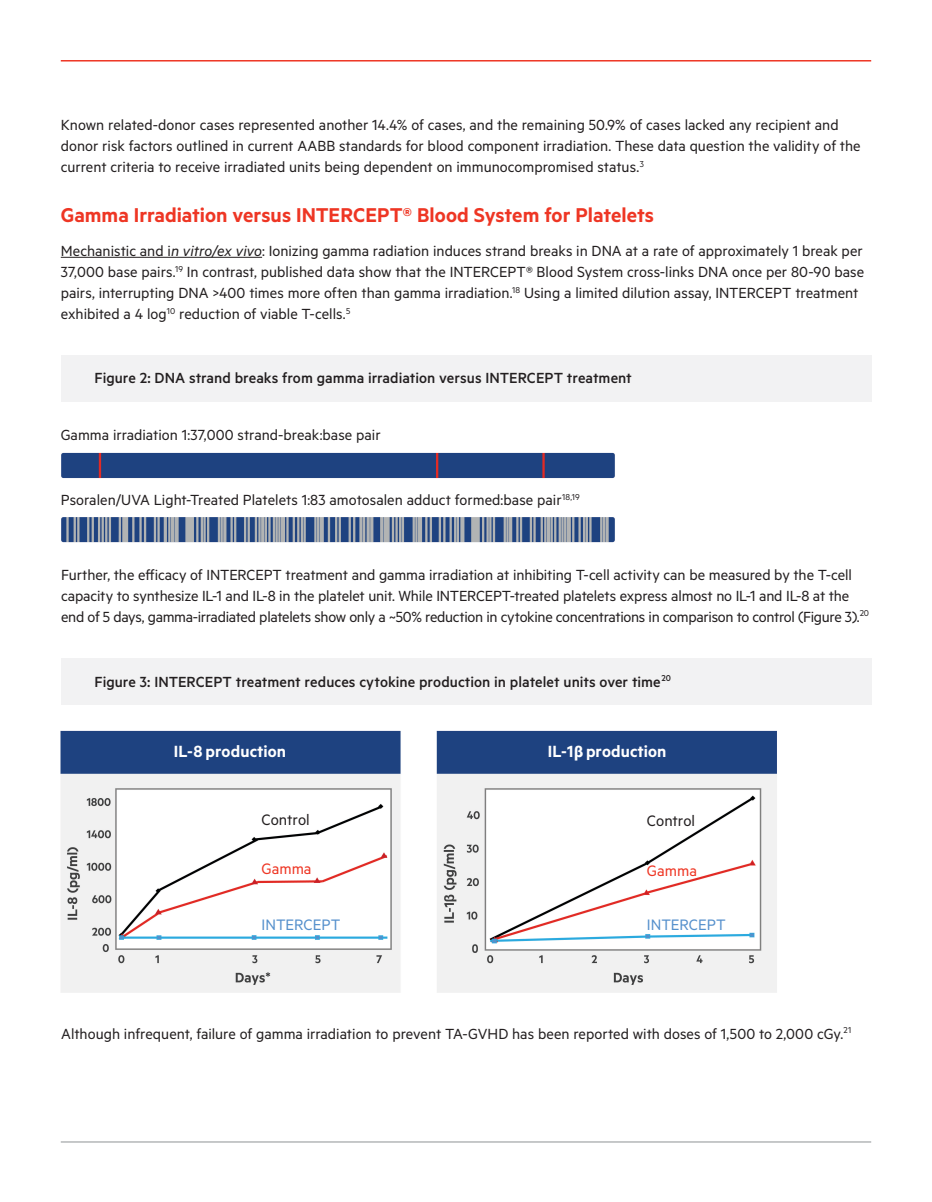
<style>
.page{position:relative;width:932px;height:1202px;background:#fff}
.page>*{position:absolute;margin:0;border:0;box-sizing:border-box;transform-origin:0 0}
.headline{font:600 22.5px "Metric";color:#ee3624}
.number_list{font:600 18.3px "Metric";letter-spacing:.005em;color:#fff}
.number_list-2{font:17.1px "Metric";letter-spacing:-.005em;color:#5590cc}
.number_list-3{font:17.1px "Metric";letter-spacing:-.005em;color:#231f20}
.number_list-4{font:17.1px "Metric";color:#ee3624}
.OS-Main_Story{font:16.5px/21px "Metric";color:#231f20}
.number_list-5{font:500 16.5px "Metric";color:#231f20}
.number_list-6{font:16.5px "Metric";color:#231f20}
.s1{font-style:italic}
.s2{font-family:"Futura";font-weight:700;font-size:13.65px}
</style>
<div class="page">
<hr style="left:61px;top:60px;width:810px;height:2px;background:#ee3624">
<hr style="left:61px;top:1141px;width:810px;height:1px;background:#b4b6b8">
<hr style="left:61px;top:257px;width:201px;height:1px;background:#231f20">
<div style="left:61px;top:356px;width:810px;height:46px;background:#f2f2f3"></div>
<img style="left:61px;top:452px;width:554px;height:27px">
<img style="left:61px;top:517px;width:554px;height:26px">
<div style="left:61px;top:659px;width:810px;height:46px;background:#f2f2f3"></div>
<img style="left:436px;top:730px;width:341px;height:263px">
<img style="left:60px;top:730px;width:341px;height:263px">
<p class="OS-Main_Story" style="left:61px;top:114px;width:801px">Known related-donor cases represented another 14.4% of cases, and the remaining 50.9% of cases lacked any recipient and donor risk factors outlined in current AABB standards for blood component irradiation. These data question the validity of the current criteria to receive irradiated units being dependent on immunocompromised status.<sup>3</sup></p>
<p class="headline" style="left:61px;top:201px;width:595px">Gamma Irradiation versus INTERCEPT® Blood System for Platelets</p>
<p class="OS-Main_Story" style="left:61px;top:240px;width:805px">Mechanistic and i<span class="s1">n vitro/ex vivo</span>: Ionizing gamma radiation induces strand breaks in DNA at a rate of approximately 1 break per 37,000 base pairs.<sup>19</sup> In contrast, published data show that the INTERCEPT® Blood System cross-links DNA once per 80-90 base pairs, interrupting DNA &gt;400 times more often than gamma irradiation.<sup>18</sup> Using a limited dilution assay, INTERCEPT treatment exhibited a 4 log<sup>10</sup> reduction of viable T-cells.<sup>5</sup></p>
<p class="number_list-5" style="left:94px;top:369px;width:539px">Figure 2: DNA strand breaks from gamma irradiation versus INTERCEPT treatment</p>
<p class="number_list-6" style="left:61px;top:425px;width:321px">Gamma irradiation 1:37,000 strand-break:base pair</p>
<p class="number_list-6" style="left:61px;top:490px;width:520px">Psoralen/UVA Light-Treated Platelets 1:83 amotosalen adduct formed:base pair<sup>18,19</sup></p>
<p class="OS-Main_Story" style="left:61px;top:563px;width:809px">Further, the efficacy of INTERCEPT treatment and gamma irradiation at inhibiting T-cell activity can be measured by the T-cell capacity to synthesize IL-1 and IL-8 in the platelet unit. While INTERCEPT-treated platelets express almost no IL-1 and IL-8 at the end of 5 days, gamma-irradiated platelets show only a ~50% reduction in cytokine concentrations in comparison to control (Figure 3).<sup>20</sup></p>
<p class="number_list-5" style="left:94px;top:672px;width:578px">Figure 3: INTERCEPT treatment reduces cytokine production in platelet units over time<sup>20</sup></p>
<p class="number_list" style="left:174px;top:740px;width:114px">IL-8 production</p>
<p class="number_list" style="left:547px;top:740px;width:120px">IL-1<span class="s2">β</span> production</p>
<p class="number_list-3" style="left:261px;top:809px;width:50px">Control</p>
<p class="number_list-4" style="left:261px;top:858px;width:51px">Gamma</p>
<p class="number_list-3" style="left:647px;top:811px;width:50px">Control</p>
<p class="number_list-4" style="left:647px;top:860px;width:51px">Gamma</p>
<p class="number_list-2" style="left:261px;top:914px;width:80px">INTERCEPT</p>
<p class="number_list-2" style="left:647px;top:914px;width:80px">INTERCEPT</p>
<p class="OS-Main_Story" style="left:61px;top:1022px;width:791px">Although infrequent, failure of gamma irradiation to prevent TA-GVHD has been reported with doses of 1,500 to 2,000 cGy.<sup>21</sup></p>
</div>
